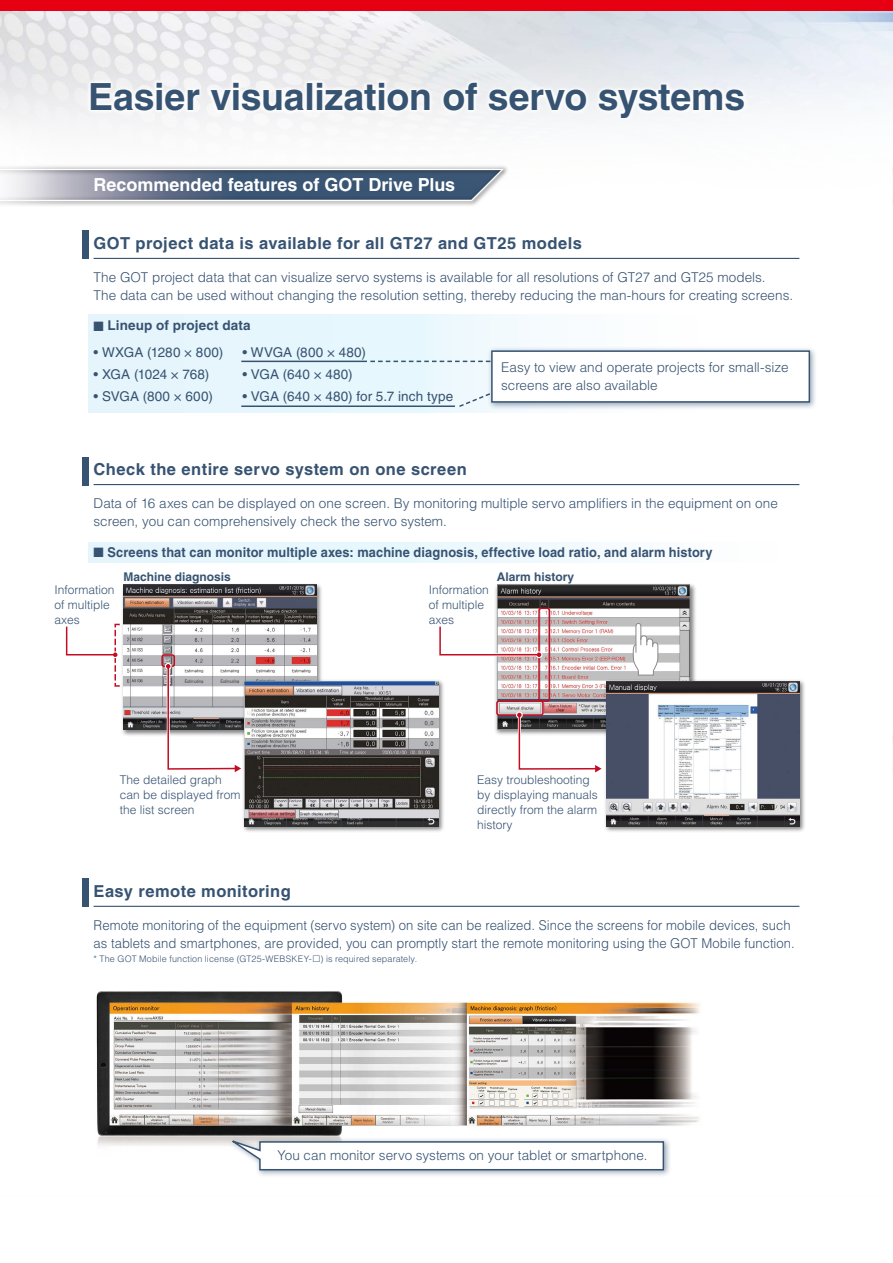
<style>
.page{position:relative;width:893px;height:1263px;background:#fff}
.page>*{position:absolute;margin:0;border:0;box-sizing:border-box;transform-origin:0 0}
.t1{font:700 37.5px "Helvetica LT Std";letter-spacing:-.01em;color:#375372}
.t2{font:700 18px "Helvetica LT Std";letter-spacing:-.005em;color:#fff}
.t3{font:700 16.5px "Helvetica LT Std";letter-spacing:.025em;color:#375372}
.t4{font:300 13.5px/18px "Helvetica LT Std";color:#375372}
.t5{font:700 13.5px "Helvetica LT Std";letter-spacing:.01em;color:#375372;scale:.95 1}
.t6{font:13.5px "Helvetica LT Std";letter-spacing:.015em;color:#375372}
.t7{font:700 13.5px "Helvetica LT Std";letter-spacing:.01em;color:#375372}
.t8{font:13.5px "Helvetica LT Std";letter-spacing:-.015em;color:#375372}
.t9{font:300 12px/15px "Helvetica LT Std";color:#375372}
.t10{font:700 12px "Helvetica LT Std";color:#375372}
.t11{font:300 9px "Helvetica LT Std";letter-spacing:.015em;color:#375372}
</style>
<div class="page">
<img style="left:0;top:10px;width:893px;height:897px">
<img style="left:96px;top:991px;width:604px;height:155px">
<img style="left:493px;top:581px;width:205px;height:156px">
<img style="left:497px;top:585px;width:193px;height:145px">
<img style="left:119px;top:581px;width:206px;height:157px">
<img style="left:123px;top:585px;width:194px;height:145px">
<img style="left:241px;top:677px;width:205px;height:157px">
<img style="left:245px;top:681px;width:193px;height:145px">
<img style="left:602px;top:677px;width:206px;height:157px">
<img style="left:607px;top:681px;width:192px;height:145px">
<div style="left:496px;top:700px;width:48px;height:16px;border:2px solid #c30d23;border-radius:2px"></div>
<div style="left:161px;top:654px;width:14px;height:13px;border:2px solid #c30d23;border-radius:2px"></div>
<div style="left:538px;top:607px;width:12px;height:95px;border:2px solid #c30d23;border-radius:2px"></div>
<svg style="left:165px;top:663px;width:76px;height:109px"></svg>
<svg style="left:516px;top:712px;width:86px;height:60px"></svg>
<svg style="left:632px;top:623px;width:27px;height:53px"></svg>
<svg style="left:64px;top:623px;width:57px;height:64px"></svg>
<svg style="left:437px;top:624px;width:105px;height:34px"></svg>
<div style="left:88px;top:314px;width:711px;height:98px;background:linear-gradient(to right,#def2fb,#fff)"></div>
<div style="left:86px;top:78px;width:663px;height:45px;background:#eff0f3"></div>
<svg style="left:88px;top:80px;width:219px;height:47px"></svg>
<div style="left:306px;top:82px;width:8px;height:30px;border:3px solid #fff"></div>
<svg style="left:315px;top:80px;width:118px;height:32px"></svg>
<svg style="left:443px;top:80px;width:35px;height:32px"></svg>
<svg style="left:486px;top:89px;width:103px;height:38px"></svg>
<svg style="left:596px;top:85px;width:151px;height:42px"></svg>
<div style="left:88px;top:542px;width:711px;height:20px;background:linear-gradient(to right,#e0f4fc,#fcfefe)"></div>
<div style="left:229px;top:1137px;width:442px;height:41px;background:#375372;opacity:.5"></div>
<svg style="left:222px;top:1136px;width:443px;height:35px"></svg>
<div style="left:82px;top:231px;width:6px;height:28px;background:#375372"></div>
<div style="left:82px;top:457px;width:6px;height:28px;background:#375372"></div>
<div style="left:82px;top:879px;width:6px;height:28px;background:#375372"></div>
<hr style="left:241px;top:361px;width:126px;height:1px;background:#375372">
<hr style="left:241px;top:405px;width:214px;height:2px;background:#375372">
<svg style="left:370px;top:361px;width:117px;height:1px"></svg>
<svg style="left:458px;top:389px;width:29px;height:19px"></svg>
<hr style="left:94px;top:258px;width:705px;height:1px;background:#375372">
<hr style="left:94px;top:484px;width:705px;height:1px;background:#375372">
<hr style="left:94px;top:906px;width:705px;height:1px;background:#375372">
<div style="left:487px;top:347px;width:330px;height:63px;background:#375372;opacity:.5"></div>
<div style="left:492px;top:351px;width:317px;height:51px;background:#fff"></div>
<div style="left:491px;top:350px;width:319px;height:53px;border:2px solid #375372"></div>
<div style="left:0;top:0;width:893px;height:10px;background:#e60012"></div>
<h1 class="t1" style="left:88px;top:74px;width:658px">Easier visualization of servo systems</h1>
<h2 class="t2" style="left:94px;top:174px;width:363px">Recommended features of GOT Drive Plus</h2>
<p class="t3" style="left:94px;top:233px;width:490px">GOT project data is available for all GT27 and GT25 models</p>
<p class="t4" style="left:94px;top:268px;width:701px">The GOT project data that can visualize servo systems is available for all resolutions of GT27 and GT25 models.<br>The data can be used without changing the resolution setting, thereby reducing the man-hours for creating screens.</p>
<p class="t7" style="left:94px;top:317px;width:159px">■ Lineup of project data</p>
<p class="t6" style="left:94px;top:344px;width:131px">• WXGA (1280 × 800)</p>
<p class="t6" style="left:242px;top:344px;width:125px">• WVGA (800 × 480)</p>
<p class="t8" style="left:94px;top:367px;width:117px">• XGA (1024 × 768)</p>
<p class="t6" style="left:242px;top:367px;width:112px">• VGA (640 × 480)</p>
<p class="t6" style="left:94px;top:389px;width:121px">• SVGA (800 × 600)</p>
<p class="t6" style="left:242px;top:389px;width:212px">• VGA (640 × 480) for 5.7 inch type</p>
<p class="t4" style="left:501px;top:358px;width:289px">Easy to view and operate projects for small-size screens are also available</p>
<p class="t3" style="left:94px;top:459px;width:375px">Check the entire servo system on one screen</p>
<p class="t4" style="left:94px;top:494px;width:686px">Data of 16 axes can be displayed on one screen. By monitoring multiple servo amplifiers in the equipment on one screen, you can comprehensively check the servo system.</p>
<p class="t5" style="left:94px;top:544px;width:653px">■ Screens that can monitor multiple axes: machine diagnosis, effective load ratio, and alarm history</p>
<p class="t9" style="left:55px;top:582px;width:62px">Information of multiple axes</p>
<p class="t10" style="left:124px;top:570px;width:109px">Machine diagnosis</p>
<p class="t10" style="left:497px;top:570px;width:79px">Alarm history</p>
<p class="t9" style="left:429px;top:582px;width:62px">Information of multiple axes</p>
<p class="t9" style="left:120px;top:772px;width:122px">The detailed graph can be displayed from the list screen</p>
<p class="t9" style="left:477px;top:772px;width:122px">Easy troubleshooting by displaying manuals directly from the alarm history</p>
<p class="t3" style="left:94px;top:881px;width:199px">Easy remote monitoring</p>
<p class="t4" style="left:94px;top:916px;width:703px">Remote monitoring of the equipment (servo system) on site can be realized. Since the screens for mobile devices, such as tablets and smartphones, are provided, you can promptly start the remote monitoring using the GOT Mobile function.</p>
<p class="t11" style="left:94px;top:953px;width:325px">* The GOT Mobile function license (GT25-WEBSKEY- ) is required separately.</p>
<p class="t4" style="left:277px;top:1146px;width:372px">You can monitor servo systems on your tablet or smartphone.</p>
</div>
